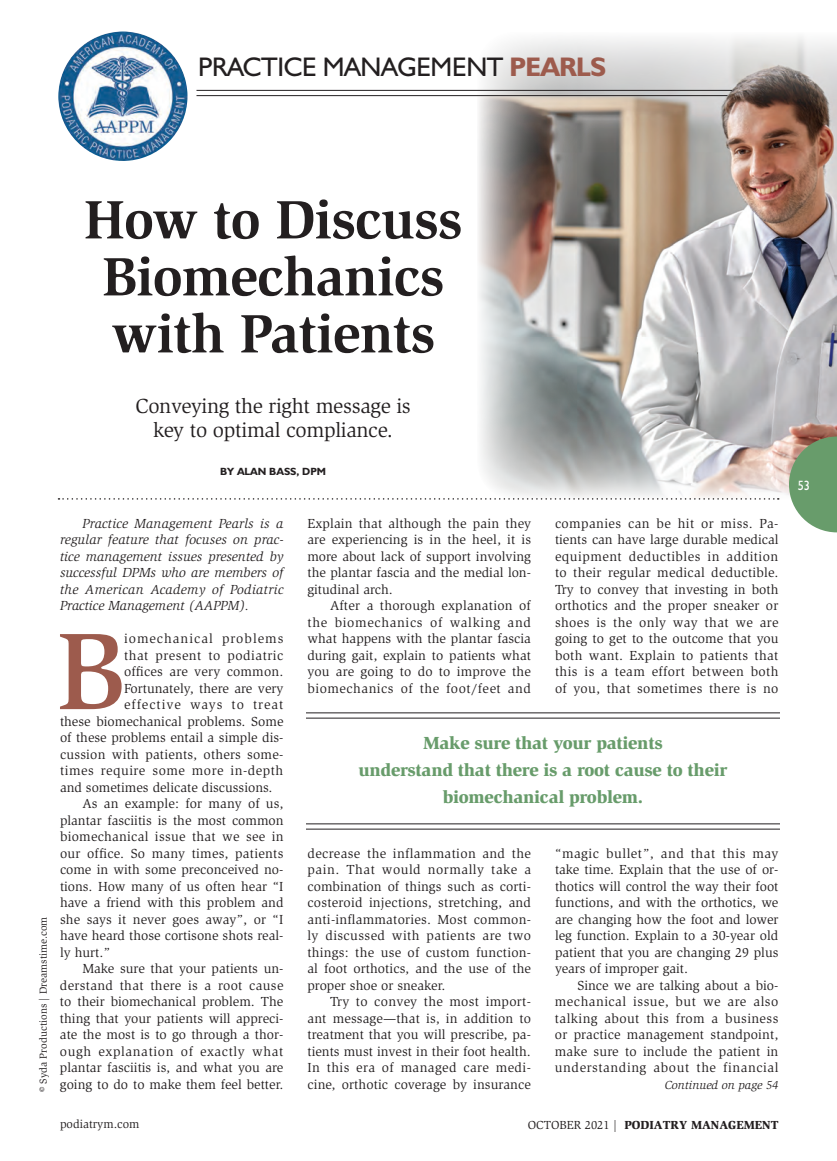
<style>
.page{position:relative;width:837px;height:1161px;background:#fff}
.page>*{position:absolute;margin:0;border:0;box-sizing:border-box;transform-origin:0 0}
._2011-Intl_Cap{font:500 112.05px "Slimbach";color:#9d5b4d}
._2011-Headline{font:700 55.5px/57px "Slimbach";letter-spacing:-.015em;color:#231f20;text-align:center}
.t1{font:27px "Humanist 521 BT";letter-spacing:-.015em;color:#231f20}
._2011-Deck{font:21px "Slimbach";letter-spacing:-.015em;color:#231f20}
._2011-Callout{font:900 18px "Slimbach";letter-spacing:-.015em;color:#689c6b}
._2011-Global_Text{font:13.5px/16.5px "Slimbach";letter-spacing:.005em;color:#231f20;text-align:justify}
._2011-Global_Text-2{font:italic 13.5px/16.5px "Slimbach";color:#231f20;text-align:justify}
._2011-Intl_Cap-2{font:13.5px "Slimbach";letter-spacing:.015em;color:#231f20}
._2011-Intl_Cap-3{font:13.5px "Slimbach";letter-spacing:.04em;color:#231f20}
._2011-Intl_Cap-4{font:13.5px "Slimbach";letter-spacing:.035em;color:#231f20}
._2011-Intl_Cap-5{font:13.5px "Slimbach";letter-spacing:.075em;color:#231f20}
._2011-Intl_Cap-6{font:13.5px "Slimbach";letter-spacing:.07em;color:#231f20}
.t2{font:13.5px "Humanist 521 BT";color:#fff;scale:.9 1}
.t3{font:900 12px "Slimbach";color:#231f20}
.t4{font:italic 12px "Slimbach";color:#231f20}
.t5{font:12px "Slimbach";color:#231f20}
.t6{font:10.5px "Slimbach";color:#231f20}
._2011-Byline{font:700 10.5px "Humanist 521 BT";color:#231f20}
.s1{font-weight:700;color:#9d5b4d}
.s2{font-weight:400}
</style>
<div class="page">
<img style="left:477px;top:37px;width:360px;height:463px">
<svg style="left:789px;top:436px;width:48px;height:96px;background:#81a47c"></svg>
<svg style="left:58px;top:498px;width:721px;height:2px"></svg>
<hr style="left:196px;top:90px;width:536px;height:1px;background:#231f20">
<hr style="left:196px;top:95px;width:532px;height:1px;background:#231f20">
<hr style="left:306px;top:712px;width:474px;height:1px;background:#231f20">
<hr style="left:306px;top:718px;width:474px;height:1px;background:#231f20">
<hr style="left:306px;top:824px;width:474px;height:1px;background:#231f20">
<hr style="left:306px;top:829px;width:474px;height:1px;background:#231f20">
<img style="left:58px;top:32px;width:130px;height:129px;border-radius:65px">
<p class="t1" style="left:198px;top:50px;width:410px">PRACTICE MANAGEMENT <span class="s1">PEARLS</span></p>
<p class="_2011-Headline" style="left:84px;top:191px;width:380px">How to Discuss<br>Biomechanics</p>
<p class="_2011-Headline" style="left:111px;top:305px;width:325px">with Patients</p>
<p class="_2011-Deck" style="left:135px;top:394px;width:277px">Conveying the right message is</p>
<p class="_2011-Deck" style="left:153px;top:418px;width:241px">key to optimal compliance.</p>
<p class="_2011-Byline" style="left:220px;top:464px;width:107px">BY ALAN BASS, DPM</p>
<p class="t6" style="left:37px;top:1092px;width:177px;rotate:-90deg">© Syda Productions | Dreamstime.com</p>
<p class="_2011-Global_Text-2" style="left:60px;top:515px;width:225px;text-indent:23px">Practice Management Pearls is a regular feature that focuses on prac&shy;tice management issues presented by successful DPMs who are members of the American Academy of Podiatric Practice Management (AAPPM).</p>
<p class="_2011-Intl_Cap" style="left:57px;top:604px;width:70px">B</p>
<p class="_2011-Intl_Cap-5" style="left:124px;top:631px;width:161px">iomechanical problems</p>
<p class="_2011-Intl_Cap-4" style="left:124px;top:647px;width:161px">that present to podiatric</p>
<p class="_2011-Intl_Cap-2" style="left:124px;top:664px;width:161px">offices are very common.</p>
<p class="_2011-Intl_Cap-2" style="left:124px;top:680px;width:161px">Fortunately, there are very</p>
<p class="_2011-Intl_Cap-6" style="left:124px;top:697px;width:161px">effective ways to treat</p>
<p class="_2011-Intl_Cap-2" style="left:60px;top:713px;width:225px">these biomechanical problems. Some</p>
<p class="_2011-Intl_Cap-2" style="left:60px;top:730px;width:225px">of these problems entail a simple dis-</p>
<p class="_2011-Intl_Cap-2" style="left:60px;top:746px;width:225px">cussion with patients, others some-</p>
<p class="_2011-Intl_Cap-3" style="left:60px;top:763px;width:225px">times require some more in-depth</p>
<p class="_2011-Intl_Cap-2" style="left:60px;top:779px;width:214px">and sometimes delicate discussions.</p>
<p class="_2011-Global_Text" style="left:60px;top:795px;width:225px;text-indent:23px">As an example: for many of us, plantar fasciitis is the most common biomechanical issue that we see in our office. So many times, patients come in with some preconceived no&shy;tions. How many of us often hear “I have a friend with this problem and she says it never goes away”, or “I have heard those cortisone shots real&shy;ly hurt.”</p>
<p class="_2011-Global_Text" style="left:60px;top:960px;width:225px;text-indent:23px">Make sure that your patients un&shy;derstand that there is a root cause to their biomechanical problem. The thing that your patients will appreci&shy;ate the most is to go through a thor&shy;ough explanation of exactly what plantar fasciitis is, and what you are going to do to make them feel better.</p>
<p class="_2011-Global_Text" style="left:307px;top:515px;width:225px">Explain that although the pain they are experiencing is in the heel, it is more about lack of support involving the plantar fascia and the medial lon&shy;gitudinal arch.</p>
<p class="_2011-Global_Text" style="left:308px;top:597px;width:225px;text-indent:23px">After a thorough explanation of the biomechanics of walking and what happens with the plantar fascia during gait, explain to patients what you are going to do to improve the biomechanics of the foot/feet and</p>
<p class="_2011-Global_Text" style="left:555px;top:515px;width:225px">companies can be hit or miss. Pa&shy;tients can have large durable medical equipment deductibles in addition to their regular medical deductible.<br>Try to convey that investing in both orthotics and the proper sneaker or shoes is the only way that we are going to get to the outcome that you both want. Explain to patients that this is a team effort between both of you, that sometimes there is no</p>
<p class="_2011-Callout" style="left:423px;top:732px;width:241px">Make sure that your patients</p>
<p class="_2011-Callout" style="left:359px;top:759px;width:370px">understand that there is a root cause to their</p>
<p class="_2011-Callout" style="left:443px;top:786px;width:202px">biomechanical problem.</p>
<p class="_2011-Global_Text" style="left:308px;top:845px;width:225px">decrease the inflammation and the pain. That would normally take a combination of things such as corti&shy;costeroid injections, stretching, and anti-inflammatories. Most common&shy;ly discussed with patients are two things: the use of custom function&shy;al foot orthotics, and the use of the proper shoe or sneaker.</p>
<p class="_2011-Global_Text" style="left:307px;top:993px;width:225px;text-indent:23px">Try to convey the most import&shy;ant message—that is, in addition to treatment that you will prescribe, pa&shy;tients must invest in their foot health.<br>In this era of managed care medi&shy;cine, orthotic coverage by insurance</p>
<p class="_2011-Global_Text" style="left:555px;top:845px;width:225px">“magic bullet”, and that this may take time. Explain that the use of or&shy;thotics will control the way their foot functions, and with the orthotics, we are changing how the foot and lower leg function. Explain to a 30-year old patient that you are changing 29 plus years of improper gait.</p>
<p class="_2011-Global_Text" style="left:555px;top:977px;width:225px;text-indent:23px">Since we are talking about a bio&shy;mechanical issue, but we are also talking about this from a business or practice management standpoint, make sure to include the patient in understanding about the financial</p>
<p class="t4" style="left:665px;top:1078px;width:115px">Continued on page 54</p>
<p class="t5" style="left:60px;top:1117px;width:81px">podiatrym.com</p>
<p class="t3" style="left:528px;top:1117px;width:252px"><span class="s2">OCTOBER 2021 |</span> PODIATRY MANAGEMENT</p>
<p class="t2" style="left:798px;top:477px;width:15px">53</p>
</div>
